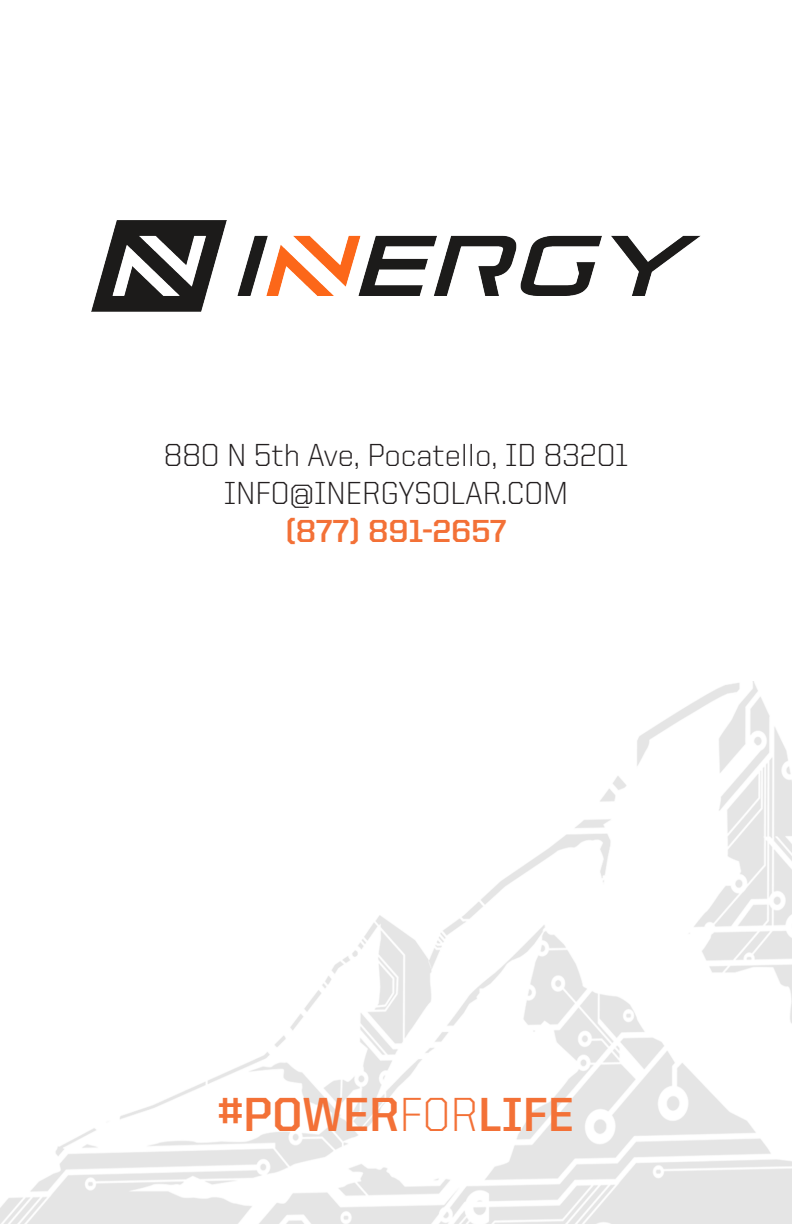
<style>
.page{position:relative;width:792px;height:1224px;background:#fff}
.page>*{position:absolute;margin:0;border:0;box-sizing:border-box;transform-origin:0 0}
.t1{font:700 48px "United Sans Reg";color:#f37137}
.t2{font:300 32px "United Sans Reg";color:#231f20}
.t3{font:700 32px "United Sans Reg";color:#f37137}
.s1{font-weight:300}
</style>
<div class="page">
<img style="left:0;top:681px;width:792px;height:543px">
<img style="left:91px;top:221px;width:610px;height:91px">
<p class="t2" style="left:164px;top:438px;width:466px">880 N 5th Ave, Pocatello, ID 83201</p>
<p class="t2" style="left:224px;top:476px;width:346px">INFO@INERGYSOLAR.COM</p>
<p class="t3" style="left:285px;top:514px;width:223px">(877) 891-2657</p>
<p class="t1" style="left:218px;top:1088px;width:358px">#POWER<span class="s1">FOR</span>LIFE</p>
</div>
